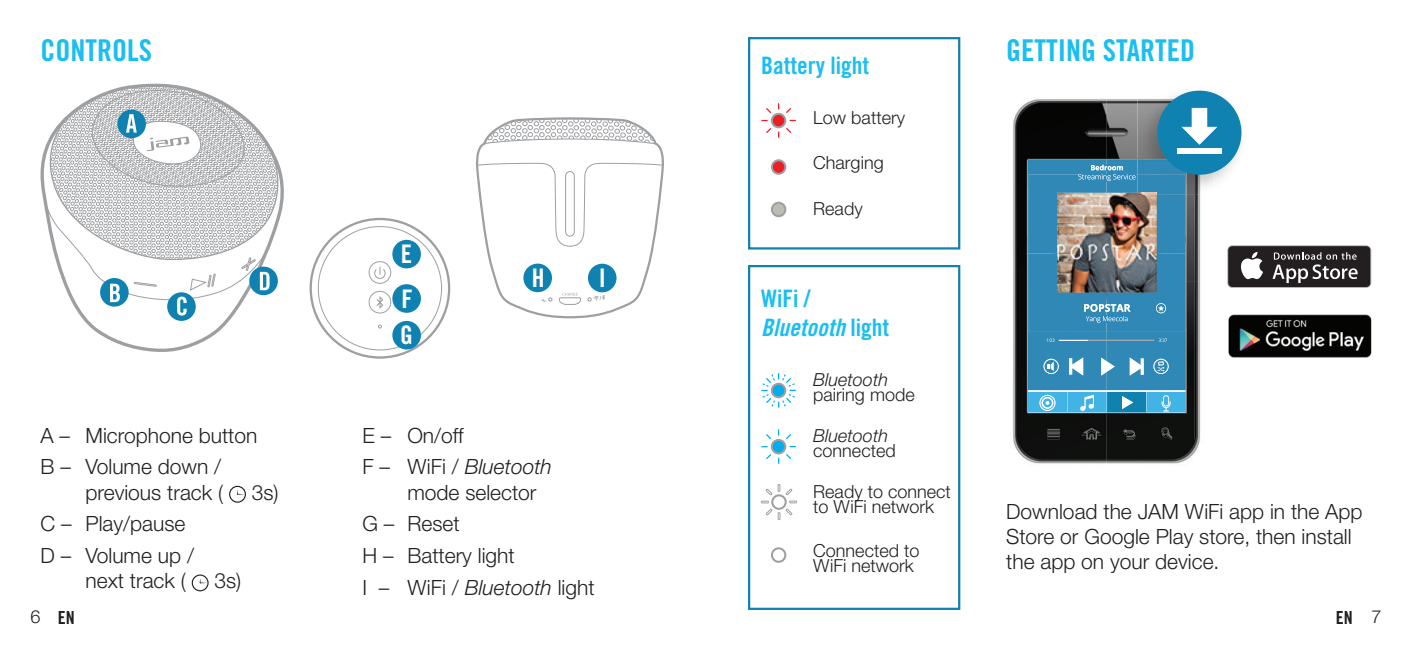
<style>
.page{position:relative;width:1412px;height:647px;background:#fff}
.page>*{position:absolute;margin:0;border:0;box-sizing:border-box;transform-origin:0 0}
.t1{font:30px "Trade Gothic Bold Cond Twenty";color:#1abef0}
.t2{font:25.5px/44.4px "Trade Gothic Bold Cond Twenty";color:#fff}
.t3{font:24px "Trade Gothic Bold Cond Twenty";color:#1abef0}
.t4{font:24px "Trade Gothic Bold Cond Twenty Obl";color:#1abef0}
.t5{font:300 21px/31.8px "Helvetica Neue LT Std";color:#231f20}
.t6{font:300 18px/15px "Helvetica Neue LT Std";color:#231f20}
.t7{font:italic 300 18px "Helvetica Neue LT Std";color:#231f20}
.t8{font:18px "Trade Gothic Bold Cond Twenty";color:#231f20}
.s1{font-style:italic}
.s2{font-family:"Trade Gothic Bold Cond Twenty"}
.s3{font-family:"Helvetica Neue LT Std";font-weight:300}
</style>
<div class="page">
<img style="left:1013px;top:99px;width:93px;height:88px">
<img style="left:1106px;top:99px;width:31px;height:59px">
<img style="left:1013px;top:187px;width:14px;height:188px">
<img style="left:1186px;top:194px;width:15px;height:181px">
<img style="left:1013px;top:375px;width:188px;height:89px">
<div style="left:1028px;top:243px;width:78px;height:85px;background:#2f88b5"></div>
<div style="left:1106px;top:243px;width:79px;height:85px;background:#2f88b5"></div>
<img style="left:1084px;top:304px;width:46px;height:7px">
<img style="left:1086px;top:316px;width:41px;height:6px">
<img style="left:1057px;top:243px;width:100px;height:49px">
<svg style="left:1156px;top:303px;width:10px;height:10px"></svg>
<img style="left:1194px;top:194px;width:1px;height:245px">
<img style="left:1085px;top:132px;width:42px;height:2px">
<img style="left:1027px;top:158px;width:159px;height:85px">
<img style="left:1027px;top:243px;width:1px;height:85px">
<img style="left:1185px;top:243px;width:1px;height:85px">
<img style="left:1027px;top:328px;width:159px;height:86px">
<svg style="left:1047px;top:431px;width:13px;height:8px"></svg>
<img style="left:1081px;top:429px;width:20px;height:10px">
<svg style="left:1123px;top:431px;width:12px;height:8px"></svg>
<svg style="left:1162px;top:429px;width:10px;height:10px"></svg>
<img style="left:1185px;top:90px;width:57px;height:92px">
<img style="left:1137px;top:93px;width:76px;height:101px">
<img style="left:1137px;top:158px;width:49px;height:36px">
<div style="left:1157px;top:91px;width:84px;height:84px;background:#1082b1;border-radius:50%"></div>
<svg style="left:1181px;top:108px;width:36px;height:37px"></svg>
<div style="left:1177px;top:148px;width:45px;height:6px;background:#fff"></div>
<svg style="left:1227px;top:245px;width:144px;height:43px"></svg>
<div style="left:1228px;top:246px;width:142px;height:41px;background:#231f20;border-radius:4px"></div>
<svg style="left:1240px;top:252px;width:23px;height:27px"></svg>
<svg style="left:1272px;top:252px;width:85px;height:31px"></svg>
<img style="left:1228px;top:314px;width:144px;height:44px">
<div style="left:229px;top:485px;width:17px;height:17px;border:1px solid #231f20;border-radius:50%"></div>
<svg style="left:237px;top:489px;width:8px;height:5px"></svg>
<div style="left:192px;top:574px;width:17px;height:17px;border:1px solid #231f20;border-radius:50%"></div>
<svg style="left:200px;top:577px;width:7px;height:6px"></svg>
<svg style="left:476px;top:117px;width:188px;height:202px"></svg>
<svg style="left:483px;top:118px;width:174px;height:27px"></svg>
<svg style="left:476px;top:162px;width:188px;height:85px"></svg>
<div style="left:565px;top:171px;width:9px;height:65px;border:1px solid #9d9fa2;border-radius:4px"></div>
<svg style="left:558px;top:292px;width:24px;height:13px"></svg>
<svg style="left:588px;top:295px;width:17px;height:6px"></svg>
<svg style="left:541px;top:297px;width:11px;height:5px"></svg>
<svg style="left:368px;top:261px;width:23px;height:53px"></svg>
<svg style="left:80px;top:83px;width:154px;height:269px"></svg>
<svg style="left:167px;top:292px;width:29px;height:29px"></svg>
<svg style="left:40px;top:85px;width:244px;height:230px"></svg>
<div style="left:392px;top:240px;width:29px;height:28px;background:#1082b1;border-radius:50%"></div>
<div style="left:392px;top:284px;width:29px;height:28px;background:#1082b1;border-radius:50%"></div>
<div style="left:392px;top:321px;width:29px;height:28px;background:#1082b1;border-radius:50%"></div>
<div style="left:523px;top:263px;width:29px;height:29px;background:#1082b1;border-radius:50%"></div>
<div style="left:588px;top:263px;width:28px;height:29px;background:#1082b1;border-radius:50%"></div>
<div style="left:748px;top:37px;width:212px;height:212px;border:2px solid #1082b1"></div>
<div style="left:748px;top:265px;width:212px;height:344px;border:2px solid #1082b1"></div>
<svg style="left:761px;top:373px;width:35px;height:35px"></svg>
<svg style="left:761px;top:429px;width:35px;height:35px"></svg>
<svg style="left:761px;top:103px;width:35px;height:35px"></svg>
<div style="left:772px;top:160px;width:13px;height:14px;background:#ee1d23;border-radius:50%"></div>
<div style="left:771px;top:159px;width:15px;height:16px;border:2px solid #9d9fa2;border-radius:50%"></div>
<div style="left:771px;top:547px;width:15px;height:15px;border:2px solid #9d9fa2;border-radius:50%"></div>
<div style="left:772px;top:202px;width:13px;height:14px;background:#bcbcb0;border-radius:50%"></div>
<div style="left:771px;top:202px;width:15px;height:15px;border:2px solid #9d9fa2;border-radius:50%"></div>
<svg style="left:761px;top:484px;width:36px;height:35px"></svg>
<svg style="left:378px;top:324px;width:4px;height:4px"></svg>
<h1 class="t1" style="left:40px;top:32px;width:113px">CONTROLS</h1>
<h1 class="t1" style="left:1006px;top:32px;width:190px">GETTING STARTED</h1>
<p class="t3" style="left:761px;top:51px;width:109px">Battery light</p>
<p class="t6" style="left:813px;top:109px;width:93px">Low battery</p>
<p class="t6" style="left:813px;top:155px;width:72px">Charging</p>
<p class="t5" style="left:40px;top:418px;width:218px">A – Microphone button<br>B – Volume down /</p>
<p class="t5" style="left:85px;top:475px;width:139px">previous track (</p>
<p class="t5" style="left:252px;top:475px;width:28px">3s)</p>
<p class="t5" style="left:40px;top:507px;width:155px">C – Play/pause<br>D – Volume up /</p>
<p class="t5" style="left:85px;top:564px;width:102px">next track (</p>
<p class="t5" style="left:214px;top:564px;width:28px">3s)</p>
<p class="t2" style="left:401px;top:231px;width:14px">E<br>F</p>
<p class="t2" style="left:400px;top:312px;width:14px">G</p>
<p class="t2" style="left:532px;top:255px;width:14px">H</p>
<p class="t2" style="left:599px;top:255px;width:9px">I</p>
<p class="t5" style="left:362px;top:418px;width:191px">E – On/off<br>F – WiFi / <span class="s1">Bluetooth</span></p>
<p class="t5" style="left:362px;top:475px;width:234px;text-indent:45px">mode selector<br>G – Reset<br>H – Battery light<br>I – WiFi / <span class="s1">Bluetooth</span> light</p>
<p class="t6" style="left:813px;top:200px;width:51px">Ready</p>
<p class="t3" style="left:761px;top:283px;width:51px">WiFi /</p>
<p class="t4" style="left:761px;top:312px;width:129px">Bluetooth <span class="s2">light</span></p>
<p class="t7" style="left:813px;top:368px;width:76px">Bluetooth</p>
<p class="t6" style="left:813px;top:386px;width:103px">pairing mode</p>
<p class="t7" style="left:813px;top:424px;width:76px">Bluetooth</p>
<p class="t6" style="left:813px;top:442px;width:84px">connected</p>
<p class="t6" style="left:813px;top:483px;width:139px">Ready to connect to WiFi network</p>
<p class="t6" style="left:813px;top:542px;width:108px">Connected to<br>WiFi network</p>
<p class="t5" style="left:1006px;top:498px;width:358px;line-height:25.2px">Download the JAM WiFi app in the App<br>Store or Google Play store, then install the app on your device.</p>
<p class="t8" style="left:30px;top:606px;width:46px"><span class="s3">6</span> EN</p>
<p class="t8" style="left:1336px;top:606px;width:47px">EN <span class="s3">7</span></p>
</div>
